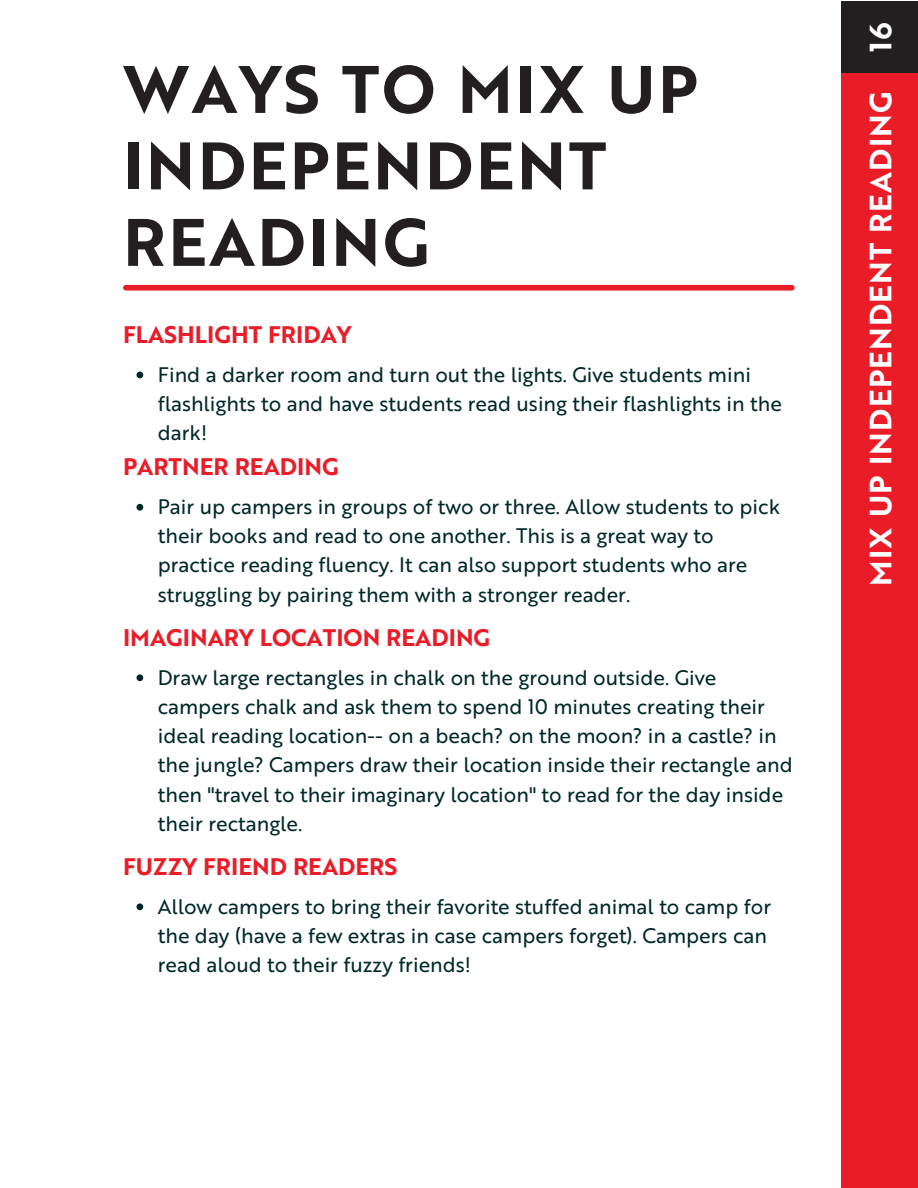
<style>
.page{position:relative;width:918px;height:1188px;background:#fff}
.page>*{position:absolute;margin:0;border:0;box-sizing:border-box;transform-origin:0 0}
.t1{font:65.25px/76.5px "Brother 1816 Bold";letter-spacing:.04em;color:#231f20}
.t2{font:30px "Brother 1816 Bold";letter-spacing:.04em;color:#fff}
.t3{font:23.4px "Brother 1816 Bold";color:#e91c28}
.t4{font:20.4px/29.2px "Brother 1816 Regular";color:#002727}
</style>
<div class="page">
<div style="left:126px;top:285px;width:666px;height:6px;background:#e91c28"></div>
<div style="left:842px;top:1px;width:76px;height:1186px;background:#e91c28"></div>
<div style="left:842px;top:1px;width:76px;height:72px;background:#231f20"></div>
<svg style="left:136px;top:372px;width:7px;height:6px"></svg>
<svg style="left:136px;top:504px;width:7px;height:7px"></svg>
<svg style="left:136px;top:674px;width:7px;height:7px"></svg>
<svg style="left:136px;top:903px;width:7px;height:7px"></svg>
<h1 class="t1" style="left:123px;top:47px;width:576px">WAYS TO MIX UP<br>INDEPENDENT<br>READING</h1>
<p class="t3" style="left:123px;top:317px;width:230px">FLASHLIGHT FRIDAY</p>
<p class="t4" style="left:158px;top:358px;width:626px">Find a darker room and turn out the lights. Give students mini flashlights to and have students read using their flashlights in the dark!</p>
<p class="t3" style="left:123px;top:450px;width:217px">PARTNER READING</p>
<p class="t4" style="left:158px;top:491px;width:624px">Pair up campers in groups of two or three. Allow students to pick their books and read to one another. This is a great way to practice reading fluency. It can also support students who are struggling by pairing them with a stronger reader.</p>
<p class="t3" style="left:123px;top:620px;width:369px">IMAGINARY LOCATION READING</p>
<p class="t4" style="left:158px;top:661px;width:636px">Draw large rectangles in chalk on the ground outside. Give campers chalk and ask them to spend 10 minutes creating their ideal reading location-- on a beach? on the moon? in a castle? in the jungle? Campers draw their location inside their rectangle and then "travel to their imaginary location" to read for the day inside their rectangle.</p>
<p class="t3" style="left:123px;top:849px;width:276px">FUZZY FRIEND READERS</p>
<p class="t4" style="left:158px;top:890px;width:615px">Allow campers to bring their favorite stuffed animal to camp for the day (have a few extras in case campers forget). Campers can read aloud to their fuzzy friends!</p>
<h2 class="t2" style="left:859px;top:52px;width:31px;rotate:-90deg">16</h2>
<h2 class="t2" style="left:859px;top:586px;width:495px;rotate:-90deg">MIX UP INDEPENDENT READING</h2>
</div>
